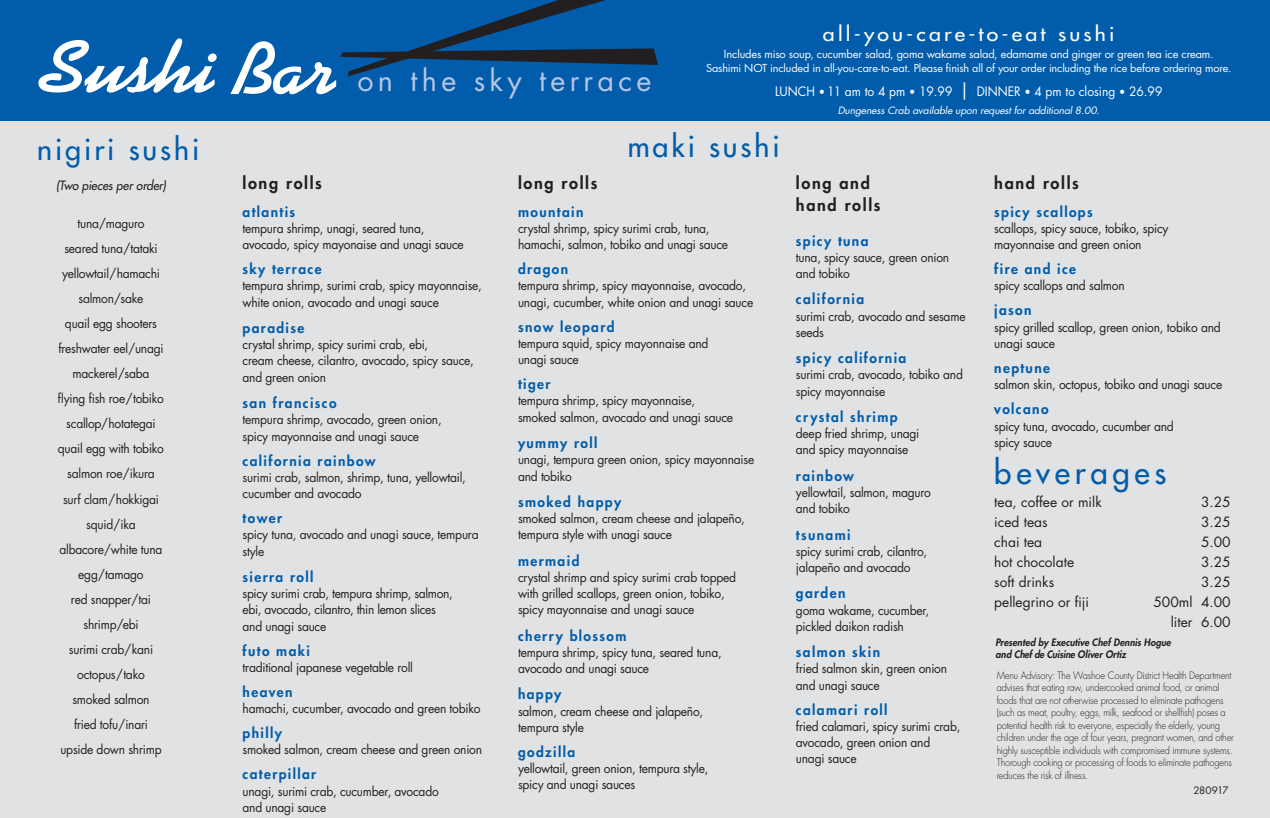
<style>
.page{position:relative;width:1270px;height:818px;background:#fff}
.page>*{position:absolute;margin:0;border:0;box-sizing:border-box;transform-origin:0 0}
.t1{font:500 31.25px "Futura Std";letter-spacing:.15em;color:#015dab}
.t2{font:500 28.75px "Futura Std";letter-spacing:.1em;color:#015dab}
.t3{font:28.75px "Futura Std";letter-spacing:.15em;color:#b9c5e3}
.t4{font:500 19.12px "Futura Std";letter-spacing:.15em;color:#fff;scale:1.11 1}
.t5{font:800 16.25px "Futura Std";letter-spacing:.1em;color:#231f20}
.t6{font:800 13.75px "Futura Std";letter-spacing:.1em;color:#015dab}
.t7{font:13.75px/20px "Futura Std";color:#231f20;text-align:right}
.t8{font:12.62px/16.2px "Futura Std";letter-spacing:-.02em;color:#231f20;scale:.95 1}
.t9{font:12.62px "Futura Std";color:#fff;scale:.95 1}
.t10{font:italic 500 12.5px "Futura Std";color:#231f20;scale:.95 1}
.t11{font:10.88px "Futura Std";letter-spacing:-.01em;color:#fff}
.t12{font:10.75px "Futura Std";letter-spacing:-.01em;color:#fff}
.t13{font:300 10px/12.5px "Futura Std";letter-spacing:-.015em;color:#231f20;scale:.92 1}
.t14{font:italic 800 10px/12px "Futura Std";letter-spacing:.005em;color:#231f20;scale:.95 1}
.t15{font:10px "Futura Std";letter-spacing:-.03em;color:#231f20}
.t16{font:italic 9.88px "Futura Std";letter-spacing:-.02em;color:#fff;scale:1.06 1}
.s1{font-size:11.25px}
.s2{font-size:17.5px}
</style>
<div class="page">
<div style="left:0;top:19px;width:1269px;height:799px;background:#e1e2e4"></div>
<div style="left:0;top:0;width:1269px;height:121px;background:#015dab"></div>
<svg style="left:38px;top:38px;width:179px;height:55px"></svg>
<svg style="left:230px;top:0;width:428px;height:94px"></svg>
<h2 class="t2" style="left:37px;top:131px;width:164px">nigiri sushi</h2>
<h3 class="t4" style="left:822px;top:22px;width:264px">all-you-care-to-eat sushi</h3>
<p class="t11" style="left:723px;top:47px;width:491px">Includes miso soup, cucumber salad, goma wakame salad, edamame and ginger or green tea ice cream.</p>
<p class="t12" style="left:706px;top:61px;width:527px">Sashimi NOT included in all-you-care-to-eat. Please finish all of your order including the rice before ordering more.</p>
<h2 class="t3" style="left:357px;top:62px;width:295px">on the sky terrace</h2>
<p class="t9" style="left:774px;top:83px;width:409px">LUNCH <span class="s1">•</span> 11 am to 4 pm <span class="s1">•</span> 19.99 <span class="s2">|</span> DINNER <span class="s1">•</span> 4 pm to closing <span class="s1">•</span> 26.99</p>
<h2 class="t2" style="left:627px;top:128px;width:153px">maki sushi</h2>
<p class="t16" style="left:837px;top:104px;width:248px">Dungeness Crab available upon request for additional 8.00.</p>
<p class="t10" style="left:56px;top:177px;width:117px">(Two pieces per order)</p>
<p class="t5" style="left:242px;top:173px;width:81px">long rolls</p>
<p class="t5" style="left:518px;top:173px;width:81px">long rolls</p>
<p class="t5" style="left:795px;top:173px;width:75px">long and</p>
<p class="t5" style="left:994px;top:173px;width:86px">hand rolls</p>
<p class="t5" style="left:795px;top:195px;width:86px">hand rolls</p>
<p class="t6" style="left:242px;top:203px;width:54px">atlantis</p>
<p class="t8" style="left:242px;top:220px;width:234px">tempura shrimp, unagi, seared tuna, avocado, spicy mayonaise and unagi sauce</p>
<p class="t6" style="left:242px;top:260px;width:80px">sky terrace</p>
<p class="t8" style="left:242px;top:278px;width:253px">tempura shrimp, surimi crab, spicy mayonnaise, white onion, avocado and unagi sauce</p>
<p class="t6" style="left:242px;top:319px;width:63px">paradise</p>
<p class="t8" style="left:242px;top:336px;width:245px">crystal shrimp, spicy surimi crab, ebi,<br>cream cheese, cilantro, avocado, spicy sauce, and green onion</p>
<p class="t6" style="left:242px;top:394px;width:95px">san francisco</p>
<p class="t8" style="left:242px;top:411px;width:211px">tempura shrimp, avocado, green onion, spicy mayonnaise and unagi sauce</p>
<p class="t6" style="left:242px;top:451px;width:134px">california rainbow</p>
<p class="t8" style="left:242px;top:469px;width:237px">surimi crab, salmon, shrimp, tuna, yellowtail, cucumber and avocado</p>
<p class="t6" style="left:242px;top:509px;width:41px">tower</p>
<p class="t8" style="left:242px;top:526px;width:250px">spicy tuna, avocado and unagi sauce, tempura style</p>
<p class="t6" style="left:242px;top:568px;width:72px">sierra roll</p>
<p class="t8" style="left:242px;top:585px;width:223px">spicy surimi crab, tempura shrimp, salmon, ebi, avocado, cilantro, thin lemon slices and unagi sauce</p>
<p class="t6" style="left:242px;top:641px;width:69px">futo maki</p>
<p class="t8" style="left:242px;top:659px;width:181px">traditional japanese vegetable roll</p>
<p class="t6" style="left:242px;top:683px;width:51px">heaven</p>
<p class="t8" style="left:242px;top:700px;width:252px">hamachi, cucumber, avocado and green tobiko</p>
<p class="t6" style="left:242px;top:724px;width:41px">philly</p>
<p class="t8" style="left:242px;top:741px;width:254px">smoked salmon, cream cheese and green onion</p>
<p class="t6" style="left:242px;top:765px;width:75px">caterpillar</p>
<p class="t8" style="left:242px;top:783px;width:208px">unagi, surimi crab, cucumber, avocado and unagi sauce</p>
<p class="t6" style="left:994px;top:203px;width:100px">spicy scallops</p>
<p class="t8" style="left:994px;top:220px;width:185px">scallops, spicy sauce, tobiko, spicy mayonnaise and green onion</p>
<p class="t6" style="left:994px;top:260px;width:83px">fire and ice</p>
<p class="t8" style="left:994px;top:278px;width:139px">spicy scallops and salmon</p>
<p class="t6" style="left:994px;top:301px;width:39px">jason</p>
<p class="t8" style="left:994px;top:319px;width:240px">spicy grilled scallop, green onion, tobiko and unagi sauce</p>
<p class="t6" style="left:994px;top:359px;width:57px">neptune</p>
<p class="t8" style="left:994px;top:376px;width:241px">salmon skin, octopus, tobiko and unagi sauce</p>
<p class="t6" style="left:994px;top:400px;width:56px">volcano</p>
<p class="t8" style="left:994px;top:418px;width:190px">spicy tuna, avocado, cucumber and spicy sauce</p>
<p class="t6" style="left:518px;top:203px;width:67px">mountain</p>
<p class="t8" style="left:518px;top:220px;width:223px">crystal shrimp, spicy surimi crab, tuna, hamachi, salmon, tobiko and unagi sauce</p>
<p class="t6" style="left:518px;top:260px;width:52px">dragon</p>
<p class="t8" style="left:518px;top:278px;width:249px">tempura shrimp, spicy mayonnaise, avocado, unagi, cucumber, white onion and unagi sauce</p>
<p class="t6" style="left:518px;top:318px;width:98px">snow leopard</p>
<p class="t8" style="left:518px;top:335px;width:202px">tempura squid, spicy mayonnaise and unagi sauce</p>
<p class="t6" style="left:518px;top:375px;width:34px">tiger</p>
<p class="t8" style="left:518px;top:393px;width:228px">tempura shrimp, spicy mayonnaise, smoked salmon, avocado and unagi sauce</p>
<p class="t6" style="left:518px;top:434px;width:81px">yummy roll</p>
<p class="t8" style="left:518px;top:451px;width:250px">unagi, tempura green onion, spicy mayonnaise and tobiko</p>
<p class="t6" style="left:518px;top:493px;width:105px">smoked happy</p>
<p class="t8" style="left:518px;top:510px;width:240px">smoked salmon, cream cheese and jalapeño, tempura style with unagi sauce</p>
<p class="t6" style="left:518px;top:551px;width:63px">mermaid</p>
<p class="t8" style="left:518px;top:569px;width:231px">crystal shrimp and spicy surimi crab topped with grilled scallops, green onion, tobiko, spicy mayonnaise and unagi sauce</p>
<p class="t6" style="left:518px;top:626px;width:110px">cherry blossom</p>
<p class="t8" style="left:518px;top:644px;width:216px">tempura shrimp, spicy tuna, seared tuna, avocado and unagi sauce</p>
<p class="t6" style="left:518px;top:685px;width:45px">happy</p>
<p class="t8" style="left:518px;top:703px;width:196px">salmon, cream cheese and jalapeño, tempura style</p>
<p class="t6" style="left:518px;top:743px;width:59px">godzilla</p>
<p class="t8" style="left:518px;top:760px;width:202px">yellowtail, green onion, tempura style, spicy and unagi sauces</p>
<p class="t8" style="left:58px;top:211px;width:113px;line-height:25px;text-align:center">tuna/maguro<br>seared tuna/tataki yellowtail/hamachi salmon/sake<br>quail egg shooters freshwater eel/unagi mackerel/saba flying fish roe/tobiko scallop/hotategai quail egg with tobiko salmon roe/ikura surf clam/hokkigai squid/ika albacore/white tuna egg/tamago<br>red snapper/tai shrimp/ebi<br>surimi crab/kani octopus/tako smoked salmon<br>fried tofu/inari upside down shrimp</p>
<p class="t6" style="left:795px;top:232px;width:74px">spicy tuna</p>
<p class="t8" style="left:795px;top:249px;width:163px">tuna, spicy sauce, green onion and tobiko</p>
<p class="t6" style="left:795px;top:290px;width:70px">california</p>
<p class="t8" style="left:795px;top:308px;width:180px">surimi crab, avocado and sesame seeds</p>
<p class="t6" style="left:795px;top:349px;width:112px">spicy california</p>
<p class="t8" style="left:795px;top:367px;width:177px">surimi crab, avocado, tobiko and spicy mayonnaise</p>
<p class="t6" style="left:795px;top:408px;width:103px">crystal shrimp</p>
<p class="t8" style="left:795px;top:425px;width:131px">deep fried shrimp, unagi and spicy mayonnaise</p>
<p class="t6" style="left:795px;top:467px;width:60px">rainbow</p>
<p class="t8" style="left:795px;top:484px;width:144px">yellowtail, salmon, maguro and tobiko</p>
<p class="t6" style="left:795px;top:525px;width:56px">tsunami</p>
<p class="t8" style="left:795px;top:543px;width:140px">spicy surimi crab, cilantro, jalapeño and avocado</p>
<p class="t6" style="left:795px;top:584px;width:51px">garden</p>
<p class="t8" style="left:795px;top:602px;width:142px">goma wakame, cucumber, pickled daikon radish</p>
<p class="t6" style="left:795px;top:643px;width:86px">salmon skin</p>
<p class="t8" style="left:795px;top:660px;width:161px">fried salmon skin, green onion and unagi sauce</p>
<p class="t6" style="left:795px;top:700px;width:93px">calamari roll</p>
<p class="t8" style="left:795px;top:718px;width:174px">fried calamari, spicy surimi crab, avocado, green onion and unagi sauce</p>
<h1 class="t1" style="left:994px;top:453px;width:174px">beverages</h1>
<p class="t7" style="left:994px;top:492px;width:109px">tea, coffee or milk</p>
<p class="t7" style="left:1200px;top:492px;width:31px">3.25</p>
<p class="t7" style="left:994px;top:512px;width:55px">iced teas</p>
<p class="t7" style="left:1200px;top:512px;width:31px">3.25</p>
<p class="t7" style="left:994px;top:532px;width:49px">chai tea</p>
<p class="t7" style="left:1200px;top:532px;width:31px">5.00</p>
<p class="t7" style="left:994px;top:552px;width:81px">hot chocolate</p>
<p class="t7" style="left:1200px;top:552px;width:31px">3.25</p>
<p class="t7" style="left:994px;top:572px;width:61px">soft drinks</p>
<p class="t7" style="left:1200px;top:572px;width:31px">3.25</p>
<p class="t7" style="left:994px;top:592px;width:96px">pellegrino or fiji</p>
<p class="t7" style="left:1153px;top:592px;width:79px">500ml 4.00 liter 6.00</p>
<p class="t14" style="left:995px;top:636px;width:186px">Presented by Executive Chef Dennis Hogue and Chef de Cuisine Oliver Ortiz</p>
<p class="t13" style="left:996px;top:669px;width:259px">Menu Advisory: The Washoe County District Health Department advises that eating raw, undercooked animal food, or animal foods that are not otherwise processed to eliminate pathogens (such as meat, poultry, eggs, milk, seafood or shellfish) poses a potential health risk to everyone, especially the elderly, young children under the age of four years, pregnant women, and other highly susceptible individuals with compromised immune systems.<br>Thorough cooking or processing of foods to eliminate pathogens reduces the risk of illness.</p>
<p class="t15" style="left:1193px;top:784px;width:37px">280917</p>
</div>
